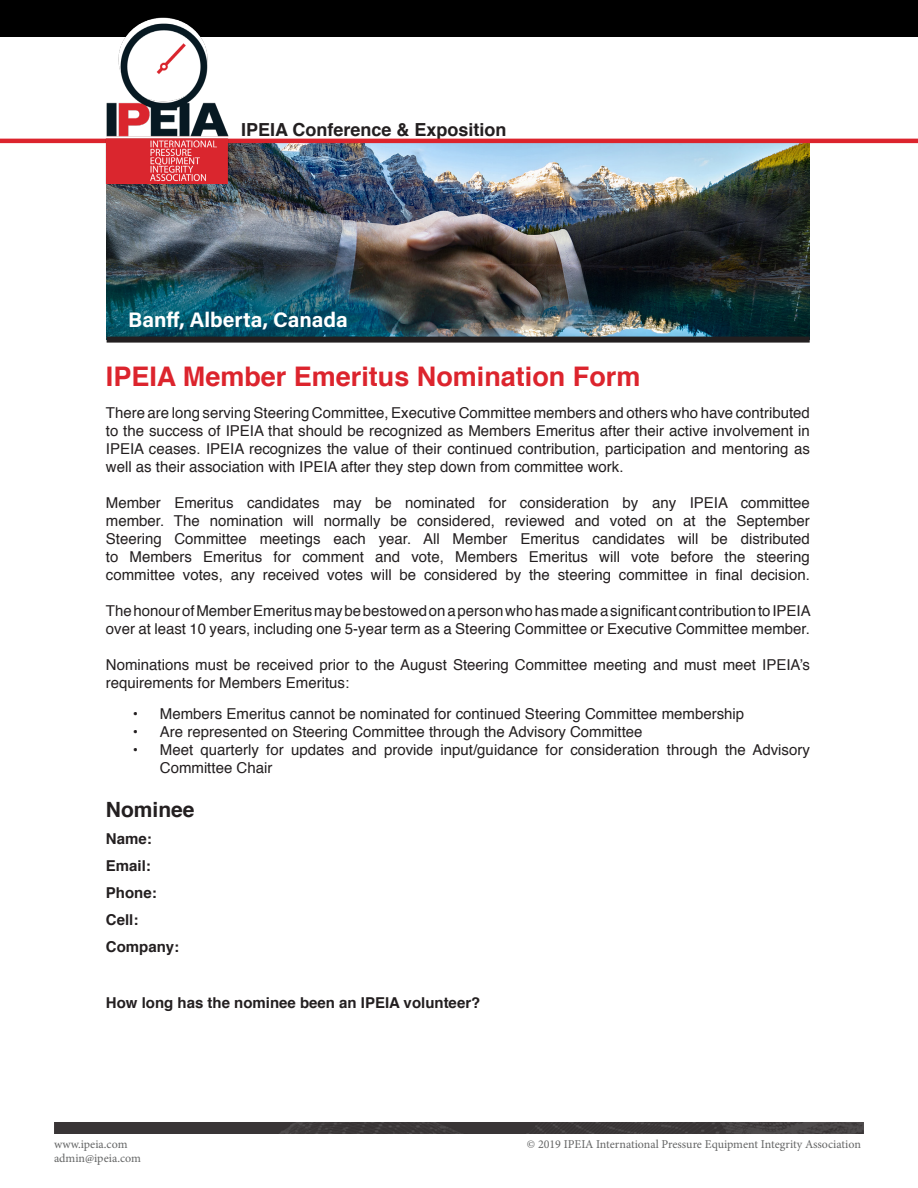
<style>
.page{position:relative;width:918px;height:1188px;background:#fff}
.page>*{position:absolute;margin:0;border:0;box-sizing:border-box;transform-origin:0 0}
.t1{font:700 27px "Helvetica";color:#dc242d}
.t2{font:700 21px "Acumin Pro";color:#fff}
.t3{font:700 21px "Helvetica";color:#231f20}
.t4{font:700 18px "Helvetica";color:#231f20}
.t5{font:15px/18px "Helvetica";color:#231f20}
.t6{font:700 15px/27px "Helvetica";color:#231f20}
.t7{font:12px "Minion Pro";color:#646565}
</style>
<div class="page">
<img style="left:54px;top:1123px;width:810px;height:10px">
<div style="left:0;top:0;width:918px;height:37px;background:#000"></div>
<img style="left:106px;top:17px;width:123px;height:119px">
<img style="left:107px;top:143px;width:703px;height:194px">
<hr style="left:0;top:139px;width:918px;height:4px;background:#dc242d">
<div style="left:107px;top:337px;width:703px;height:6px;background:#231f20"></div>
<img style="left:99px;top:138px;width:138px;height:60px">
<p class="t4" style="left:241px;top:115px;width:267px">IPEIA Conference &amp; Exposition</p>
<h2 class="t2" style="left:128px;top:305px;width:221px">Banff, Alberta, Canada</h2>
<p class="t1" style="left:106px;top:355px;width:536px">IPEIA Member Emeritus Nomination Form</p>
<p class="t5" style="left:106px;top:404px;width:706px;text-align:justify">There are long serving Steering Committee, Executive Committee members and others who have contributed to the success of IPEIA that should be recognized as Members Emeritus after their active involvement in IPEIA ceases. IPEIA recognizes the value of their continued contribution, participation and mentoring as well as their association with IPEIA after they step down from committee work.</p>
<p class="t5" style="left:106px;top:494px;width:706px;text-align:justify">Member Emeritus candidates may be nominated for consideration by any IPEIA committee member. The nomination will normally be considered, reviewed and voted on at the September Steering Committee meetings each year. All Member Emeritus candidates will be distributed to Members Emeritus for comment and vote, Members Emeritus will vote before the steering committee votes, any received votes will be considered by the steering committee in final decision.</p>
<p class="t5" style="left:106px;top:602px;width:706px">The honour of Member Emeritus may be bestowed on a person who has made a significant contribution to IPEIA over at least 10 years, including one 5-year term as a Steering Committee or Executive Committee member.</p>
<p class="t5" style="left:106px;top:656px;width:706px">Nominations must be received prior to the August Steering Committee meeting and must meet IPEIA’s requirements for Members Emeritus:</p>
<p class="t5" style="left:133px;top:706px;width:613px">• Members Emeritus cannot be nominated for continued Steering Committee membership</p>
<p class="t5" style="left:133px;top:724px;width:511px">• Are represented on Steering Committee through the Advisory Committee</p>
<p class="t5" style="left:160px;top:742px;width:652px;text-indent:-27px">• Meet quarterly for updates and provide input/guidance for consideration through the Advisory<br>Committee Chair</p>
<p class="t3" style="left:106px;top:792px;width:90px">Nominee</p>
<p class="t6" style="left:106px;top:825px;width:47px">Name:</p>
<p class="t6" style="left:106px;top:852px;width:75px">Email:<br>Phone:<br>Cell:<br>Company:</p>
<p class="t6" style="left:106px;top:989px;width:376px">How long has the nominee been an IPEIA volunteer?</p>
<p class="t7" style="left:54px;top:1136px;width:75px">www.ipeia.com</p>
<p class="t7" style="left:527px;top:1136px;width:336px">© 2019 IPEIA International Pressure Equipment Integrity Association</p>
<p class="t7" style="left:54px;top:1150px;width:88px">admin@ipeia.com</p>
</div>
